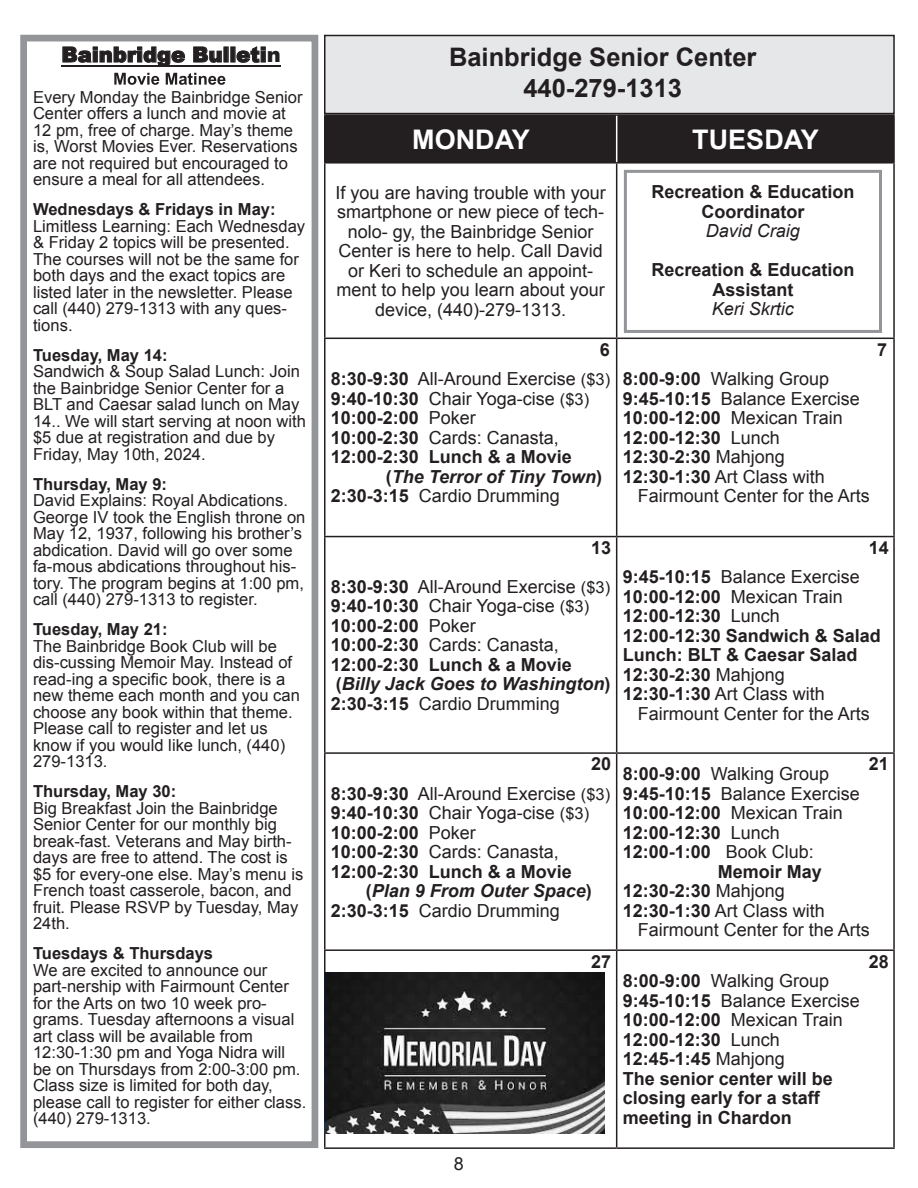
<style>
.page{position:relative;width:918px;height:1188px;background:#fff}
.page>*{position:absolute;margin:0;border:0;box-sizing:border-box;transform-origin:0 0}
.t1{font:700 27px "Arial";color:#fff}
.t2{font:700 25.5px/30.6px "Arial";color:#231f20;text-align:center}
.t3{font:900 21px "Arial";color:#231f20}
.t4{font:700 18px/19.5px "Arial";color:#231f20}
.t5{font:18px/19.5px "Arial";color:#231f20;text-align:center}
.t6{font:italic 700 18px/19.5px "Arial";color:#231f20}
.t7{font:italic 18px "Arial";color:#231f20}
.t8{font:16.5px/16.5px "Arial";color:#231f20}
.t9{font:700 16.5px "Arial";color:#231f20}
.s1{font-weight:400}
.s2{font-weight:400;font-size:16.5px}
.s3{font-style:normal}
.s4{font-weight:400;font-style:normal}
.s5{font-weight:700}
.s6{font-style:italic}
</style>
<div class="page">
<div style="left:20px;top:35px;width:298px;height:1113px;border:7px solid #939598"></div>
<hr style="left:62px;top:65px;width:219px;height:1px;background:#231f20">
<svg style="left:114px;top:73px;width:45px;height:12px"></svg>
<svg style="left:166px;top:73px;width:59px;height:12px"></svg>
<div style="left:326px;top:116px;width:567px;height:46px;background:#231f20"></div>
<hr style="left:324px;top:164px;width:2px;height:174px;background:#231f20">
<hr style="left:616px;top:164px;width:1px;height:174px;background:#231f20">
<hr style="left:893px;top:164px;width:2px;height:174px;background:#231f20">
<hr style="left:324px;top:338px;width:293px;height:1px;background:#231f20">
<hr style="left:324px;top:339px;width:2px;height:197px;background:#231f20">
<hr style="left:617px;top:338px;width:278px;height:1px;background:#231f20">
<hr style="left:616px;top:339px;width:1px;height:197px;background:#231f20">
<hr style="left:893px;top:339px;width:2px;height:197px;background:#231f20">
<hr style="left:324px;top:536px;width:293px;height:1px;background:#231f20">
<hr style="left:324px;top:537px;width:2px;height:215px;background:#231f20">
<hr style="left:617px;top:536px;width:278px;height:1px;background:#231f20">
<hr style="left:616px;top:537px;width:1px;height:215px;background:#231f20">
<hr style="left:893px;top:537px;width:2px;height:215px;background:#231f20">
<hr style="left:324px;top:752px;width:293px;height:2px;background:#231f20">
<hr style="left:324px;top:754px;width:2px;height:195px;background:#231f20">
<hr style="left:617px;top:752px;width:278px;height:2px;background:#231f20">
<hr style="left:616px;top:754px;width:1px;height:195px;background:#231f20">
<hr style="left:893px;top:754px;width:2px;height:195px;background:#231f20">
<hr style="left:324px;top:949px;width:293px;height:2px;background:#231f20">
<hr style="left:324px;top:951px;width:2px;height:196px;background:#231f20">
<hr style="left:617px;top:949px;width:278px;height:2px;background:#231f20">
<hr style="left:616px;top:951px;width:1px;height:196px;background:#231f20">
<hr style="left:893px;top:951px;width:2px;height:196px;background:#231f20">
<hr style="left:324px;top:1147px;width:293px;height:2px;background:#231f20">
<hr style="left:617px;top:1147px;width:278px;height:2px;background:#231f20">
<hr style="left:324px;top:114px;width:293px;height:2px;background:#231f20">
<hr style="left:324px;top:116px;width:2px;height:46px;background:#231f20">
<hr style="left:617px;top:114px;width:278px;height:2px;background:#231f20">
<hr style="left:893px;top:116px;width:2px;height:46px;background:#231f20">
<hr style="left:324px;top:162px;width:293px;height:2px;background:#231f20">
<hr style="left:617px;top:162px;width:278px;height:2px;background:#231f20">
<hr style="left:616px;top:116px;width:1px;height:46px;background:#fff">
<div style="left:325px;top:35px;width:569px;height:79px;background:#e6e7e9"></div>
<div style="left:324px;top:35px;width:571px;height:79px;border:2px solid #231f20"></div>
<div style="left:624px;top:170px;width:258px;height:163px;border:3px solid #939598"></div>
<svg style="left:325px;top:966px;width:280px;height:177px"></svg>
<p class="t3" style="left:61px;top:47px;width:221px">Bainbridge Bulletin</p>
<p class="t8" style="left:33px;top:89px;width:271px">Every Monday the Bainbridge Senior Center offers a lunch and movie at 12 pm, free of charge. May’s theme is, Worst Movies Ever. Reservations are not required but encouraged to ensure a meal for all attendees.</p>
<p class="t9" style="left:33px;top:203px;width:244px">Wednesdays &amp; Fridays in May:</p>
<p class="t8" style="left:33px;top:218px;width:274px">Limitless Learning: Each Wednesday &amp; Friday 2 topics will be presented.<br>The courses will not be the same for both days and the exact topics are listed later in the newsletter. Please call (440) 279-1313 with any ques&shy;tions.</p>
<p class="t9" style="left:33px;top:348px;width:136px">Tuesday, May 14:</p>
<p class="t8" style="left:33px;top:364px;width:275px">Sandwich &amp; Soup Salad Lunch: Join the Bainbridge Senior Center for a<br>BLT and Caesar salad lunch on May<br>14.. We will start serving at noon with $5 due at registration and due by<br>Friday, May 10th, 2024.</p>
<p class="t9" style="left:33px;top:477px;width:136px">Thursday, May 9:</p>
<p class="t8" style="left:33px;top:493px;width:274px">David Explains: Royal Abdications.<br>George IV took the English throne on May 12, 1937, following his brother’s abdication. David will go over some fa-mous abdications throughout his&shy;tory. The program begins at 1:00 pm, call (440) 279-1313 to register.</p>
<p class="t9" style="left:33px;top:623px;width:136px">Tuesday, May 21:</p>
<p class="t8" style="left:33px;top:638px;width:268px">The Bainbridge Book Club will be dis-cussing Memoir May. Instead of read-ing a specific book, there is a new theme each month and you can choose any book within that theme.<br>Please call to register and let us know if you would like lunch, (440)<br>279-1313.</p>
<p class="t9" style="left:33px;top:785px;width:145px">Thursday, May 30:</p>
<p class="t8" style="left:33px;top:800px;width:272px">Big Breakfast Join the Bainbridge<br>Senior Center for our monthly big break-fast. Veterans and May birth&shy;days are free to attend. The cost is $5 for every-one else. May’s menu is<br>French toast casserole, bacon, and fruit. Please RSVP by Tuesday, May<br>24th.</p>
<p class="t9" style="left:33px;top:947px;width:182px">Tuesdays &amp; Thursdays</p>
<p class="t8" style="left:33px;top:962px;width:275px">We are excited to announce our part-nership with Fairmount Center for the Arts on two 10 week pro&shy;grams. Tuesday afternoons a visual art class will be available from<br>12:30-1:30 pm and Yoga Nidra will be on Thursdays from 2:00-3:00 pm.<br>Class size is limited for both day, please call to register for either class. (440) 279-1313.</p>
<h2 class="t2" style="left:449px;top:43px;width:309px">Bainbridge Senior Center<br>440-279-1313</h2>
<h1 class="t1" style="left:412px;top:128px;width:119px">MONDAY</h1>
<h1 class="t1" style="left:692px;top:128px;width:128px">TUESDAY</h1>
<p class="t5" style="left:336px;top:183px;width:272px">If you are having trouble with your smartphone or new piece of tech&shy;nolo- gy, the Bainbridge Senior<br>Center is here to help. Call David or Keri to schedule an appoint&shy;ment to help you learn about your device, (440)-279-1313.</p>
<p class="t4" style="left:651px;top:183px;width:205px;text-align:center">Recreation &amp; Education<br>Coordinator</p>
<p class="t7" style="left:706px;top:224px;width:96px">David Craig</p>
<p class="t4" style="left:651px;top:261px;width:205px;text-align:center">Recreation &amp; Education<br>Assistant</p>
<p class="t7" style="left:712px;top:302px;width:84px">Keri Skrtic</p>
<p class="t4" style="left:600px;top:341px;width:12px">6</p>
<p class="t4" style="left:331px;top:371px;width:281px">8:30-9:30 <span class="s1">All-Around Exercise</span> <span class="s2">($3)<br></span>9:40-10:30 <span class="s1">Chair Yoga-cise</span> <span class="s2">($3)<br></span>10:00-2:00 <span class="s1">Poker<br></span>10:00-2:30 <span class="s1">Cards: Canasta,<br></span>12:00-2:30 Lunch &amp; a Movie</p>
<p class="t6" style="left:331px;top:469px;width:273px;text-indent:55px"><span class="s3">(</span>The Terror of Tiny Town<span class="s3">)<br>2:30-3:15</span> <span class="s4">Cardio Drumming</span></p>
<p class="t5" style="left:623px;top:370px;width:239px;text-align:left"><span class="s5">8:00-9:00</span> Walking Group<br><span class="s5">9:45-10:15</span> Balance Exercise<br><span class="s5">10:00-12:00</span> Mexican Train<br><span class="s5">12:00-12:30</span> Lunch<br><span class="s5">12:30-2:30</span> Mahjong<br><span class="s5">12:30-1:30</span> Art Class with</p>
<p class="t5" style="left:638px;top:487px;width:234px">Fairmount Center for the Arts</p>
<p class="t4" style="left:877px;top:341px;width:12px">7</p>
<p class="t4" style="left:591px;top:540px;width:22px">13</p>
<p class="t4" style="left:869px;top:540px;width:22px">14</p>
<p class="t4" style="left:331px;top:578px;width:281px">8:30-9:30 <span class="s1">All-Around Exercise</span> <span class="s2">($3)<br></span>9:40-10:30 <span class="s1">Chair Yoga-cise</span> <span class="s2">($3)<br></span>10:00-2:00 <span class="s1">Poker<br></span>10:00-2:30 <span class="s1">Cards: Canasta,<br></span>12:00-2:30 Lunch &amp; a Movie (<span class="s6">Billy Jack Goes to Washington</span>)<br>2:30-3:15 <span class="s1">Cardio Drumming</span></p>
<p class="t4" style="left:623px;top:568px;width:260px">9:45-10:15 <span class="s1">Balance Exercise<br></span>10:00-12:00 <span class="s1">Mexican Train<br></span>12:00-12:30 <span class="s1">Lunch<br></span>12:00-12:30 Sandwich &amp; Salad<br>Lunch: BLT &amp; Caesar Salad<br>12:30-2:30 <span class="s1">Mahjong<br></span>12:30-1:30 <span class="s1">Art Class with</span></p>
<p class="t5" style="left:638px;top:704px;width:234px">Fairmount Center for the Arts</p>
<p class="t4" style="left:591px;top:756px;width:22px">20</p>
<p class="t4" style="left:331px;top:785px;width:281px">8:30-9:30 <span class="s1">All-Around Exercise</span> <span class="s2">($3)<br></span>9:40-10:30 <span class="s1">Chair Yoga-cise</span> <span class="s2">($3)<br></span>10:00-2:00 <span class="s1">Poker<br></span>10:00-2:30 <span class="s1">Cards: Canasta,<br></span>12:00-2:30 Lunch &amp; a Movie</p>
<p class="t6" style="left:331px;top:883px;width:263px;text-indent:35px"><span class="s3">(</span>Plan 9 From Outer Space<span class="s3">)<br>2:30-3:15</span> <span class="s4">Cardio Drumming</span></p>
<p class="t5" style="left:454px;top:1154px;width:12px">8</p>
<p class="t4" style="left:591px;top:953px;width:22px">27</p>
<p class="t4" style="left:869px;top:756px;width:22px">21</p>
<p class="t5" style="left:623px;top:764px;width:208px"><span class="s5">8:00-9:00</span> Walking Group</p>
<p class="t5" style="left:623px;top:784px;width:239px"><span class="s5">9:45-10:15</span> Balance Exercise</p>
<p class="t5" style="left:623px;top:803px;width:222px"><span class="s5">10:00-12:00</span> Mexican Train</p>
<p class="t4" style="left:623px;top:824px;width:159px">12:00-12:30 <span class="s1">Lunch</span></p>
<p class="t4" style="left:623px;top:843px;width:193px">12:00-1:00 <span class="s1">Book Club:</span></p>
<p class="t4" style="left:718px;top:863px;width:106px">Memoir May</p>
<p class="t4" style="left:623px;top:882px;width:164px">12:30-2:30 <span class="s1">Mahjong</span></p>
<p class="t5" style="left:623px;top:901px;width:204px"><span class="s5">12:30-1:30</span> Art Class with</p>
<p class="t5" style="left:638px;top:920px;width:234px">Fairmount Center for the Arts</p>
<p class="t4" style="left:623px;top:973px;width:239px">8:00-9:00 <span class="s1">Walking Group<br></span>9:45-10:15 <span class="s1">Balance Exercise<br></span>10:00-12:00 <span class="s1">Mexican Train<br></span>12:00-12:30 <span class="s1">Lunch<br></span>12:45-1:45 <span class="s1">Mahjong<br></span>The senior center will be closing early for a staff meeting in Chardon</p>
<p class="t4" style="left:869px;top:953px;width:22px">28</p>
</div>
